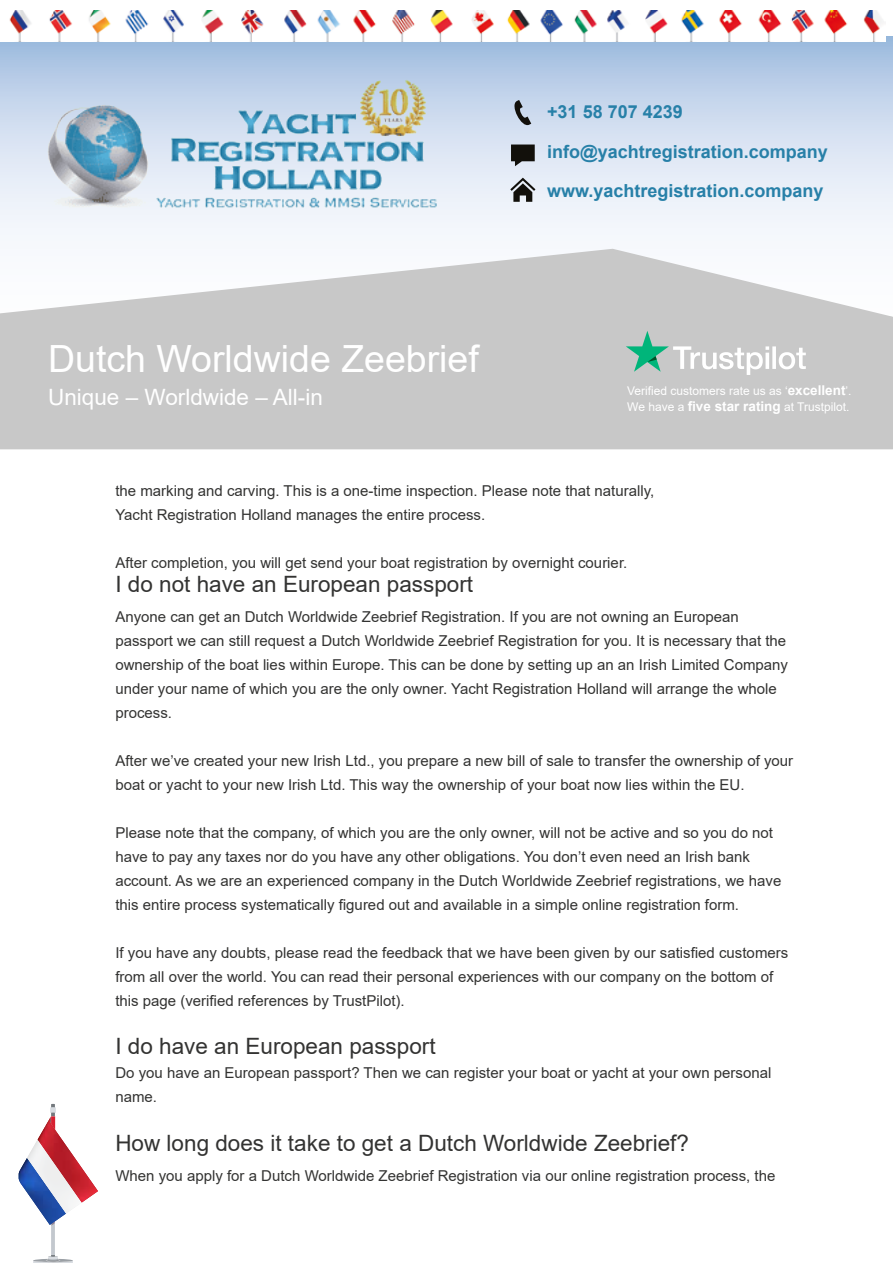
<style>
.page{position:relative;width:893px;height:1263px;background:#fff}
.page>*{position:absolute;margin:0;border:0;box-sizing:border-box;transform-origin:0 0}
.t1{font:37.5px "Arial";color:#fff}
.t2{font:22.5px "Arial";color:#333332}
.t3{font:22.5px "Arial";color:#fff}
.t4{font:700 18px/39.2px "Arial";color:#2780a8}
.t5{font:15px/24px "Arial";color:#333332}
.t6{font:12px/16.2px "Arial";color:#fff}
.s1{font-weight:700;font-size:13.5px}
</style>
<div class="page">
<svg style="left:0;top:37px;width:893px;height:212px"></svg>
<svg style="left:0;top:249px;width:893px;height:68px;fill:#c8c8c8"></svg>
<img style="left:0;top:10px;width:885px;height:31px">
<div style="left:0;top:317px;width:893px;height:132px;background:#c8c8c8"></div>
<img style="left:39px;top:78px;width:410px;height:161px">
<svg style="left:510px;top:100px;width:21px;height:25px"></svg>
<svg style="left:511px;top:145px;width:24px;height:21px"></svg>
<svg style="left:510px;top:178px;width:25px;height:24px"></svg>
<svg style="left:626px;top:331px;width:180px;height:44px;background:#c1ceca"></svg>
<svg style="left:33px;top:1104px;width:50px;height:159px"></svg>
<img style="left:19px;top:1158px;width:47px;height:67px">
<img style="left:27px;top:1139px;width:55px;height:74px">
<img style="left:38px;top:1117px;width:60px;height:85px">
<h1 class="t1" style="left:48px;top:333px;width:432px">Dutch Worldwide Zeebrief</h1>
<p class="t4" style="left:547px;top:93px;width:137px">+31 58 707 4239</p>
<p class="t4" style="left:547px;top:132px;width:282px">info@yachtregistration.company www.yachtregistration.company</p>
<h2 class="t3" style="left:48px;top:382px;width:276px">Unique – Worldwide – All-in</h2>
<p class="t6" style="left:627px;top:382px;width:226px">Verified customers rate us as ‘<span class="s1">excellent</span>’.<br>We have a <span class="s1">five star rating</span> at Trustpilot.</p>
<p class="t5" style="left:115px;top:479px;width:540px">the marking and carving. This is a one-time inspection. Please note that naturally,<br>Yacht Registration Holland manages the entire process.</p>
<p class="t5" style="left:115px;top:551px;width:513px">After completion, you will get send your boat registration by overnight courier.</p>
<h2 class="t2" style="left:115px;top:569px;width:359px">I do not have an European passport</h2>
<p class="t5" style="left:115px;top:605px;width:674px">Anyone can get an Dutch Worldwide Zeebrief Registration. If you are not owning an European passport we can still request a Dutch Worldwide Zeebrief Registration for you. It is necessary that the ownership of the boat lies within Europe. This can be done by setting up an an Irish Limited Company under your name of which you are the only owner. Yacht Registration Holland will arrange the whole process.</p>
<p class="t5" style="left:115px;top:749px;width:679px">After we’ve created your new Irish Ltd., you prepare a new bill of sale to transfer the ownership of your boat or yacht to your new Irish Ltd. This way the ownership of your boat now lies within the EU.</p>
<p class="t5" style="left:115px;top:821px;width:667px">Please note that the company, of which you are the only owner, will not be active and so you do not have to pay any taxes nor do you have any other obligations. You don’t even need an Irish bank account. As we are an experienced company in the Dutch Worldwide Zeebrief registrations, we have this entire process systematically figured out and available in a simple online registration form.</p>
<p class="t5" style="left:115px;top:941px;width:674px">If you have any doubts, please read the feedback that we have been given by our satisfied customers from all over the world. You can read their personal experiences with our company on the bottom of this page (verified references by TrustPilot).</p>
<h2 class="t2" style="left:115px;top:1031px;width:322px">I do have an European passport</h2>
<p class="t5" style="left:115px;top:1061px;width:657px">Do you have an European passport? Then we can register your boat or yacht at your own personal name.</p>
<h2 class="t2" style="left:115px;top:1127px;width:575px">How long does it take to get a Dutch Worldwide Zeebrief?</h2>
<p class="t5" style="left:115px;top:1163px;width:661px">When you apply for a Dutch Worldwide Zeebrief Registration via our online registration process, the</p>
</div>
